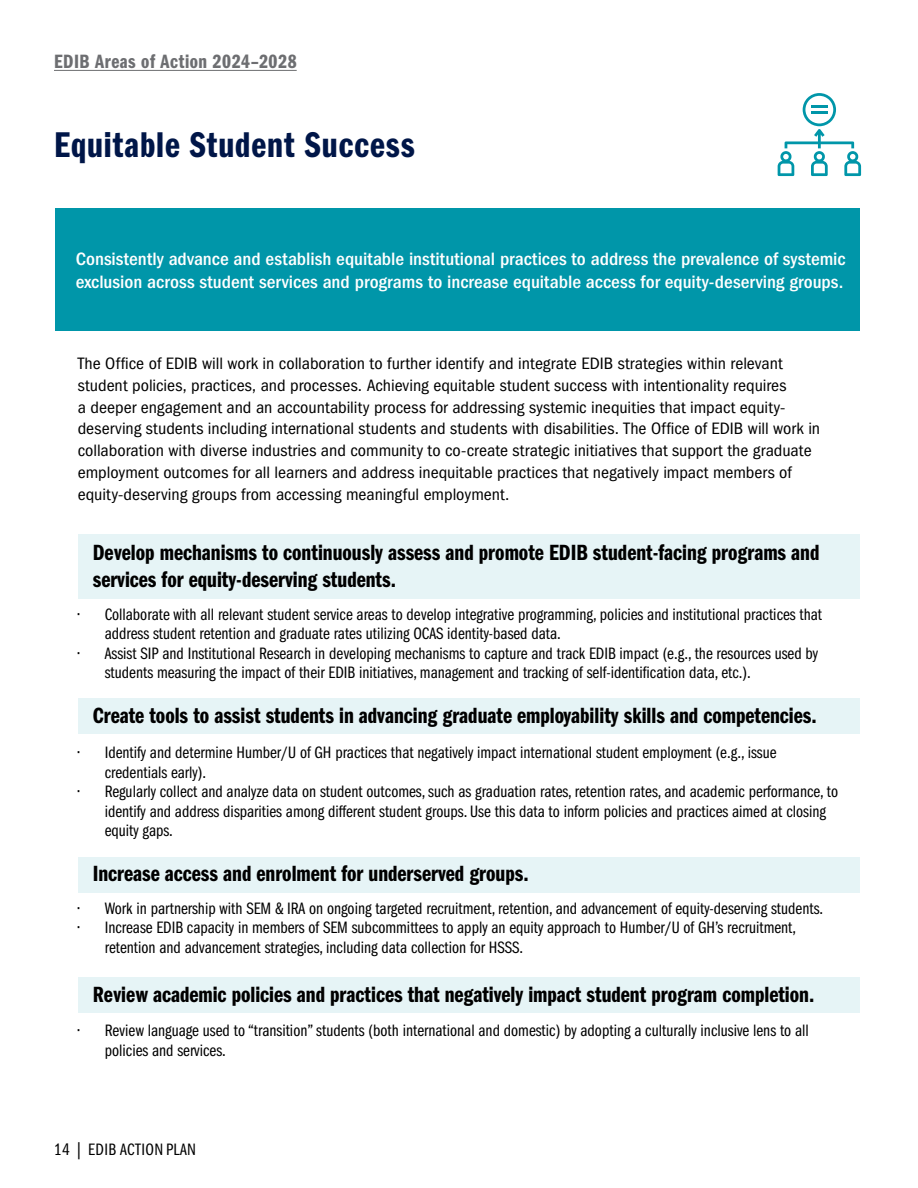
<style>
.page{position:relative;width:918px;height:1188px;background:#fff}
.page>*{position:absolute;margin:0;border:0;box-sizing:border-box;transform-origin:0 0}
.Big_Subhead_-_H2{font:37.05px "Franklin Gothic LT Pro Dm Cm";letter-spacing:.025em;color:#001648;scale:1.05 1}
.Compressed_Subhead_-_H3{font:22.8px/27px "Franklin Gothic LT Pro Dm Cm";color:#000;scale:1.05 1}
.Big_Title_-_H1{font:19.95px "Franklin Gothic LT Pro Dm Cm";letter-spacing:.025em;color:#6d6e71;scale:1.05 1}
.body_white_-_p{font:500 condensed 18.6px/22.5px "ITC Franklin Gothic Std";color:#fff;scale:1.05 1}
.Compressed_bullet_-_p{font:17.1px/19.5px "Franklin Gothic LT Pro Bk Cm";color:#000;scale:1.05 1}
.body_12_-_p{font:condensed 17.1px/21.8px "ITC Franklin Gothic Std";color:#000;scale:1.05 1}
.t1{font:17.1px "ITC Franklin Gothic Std Bk Cp";letter-spacing:.025em;color:#000;scale:1.05 1}
</style>
<div class="page">
<hr style="left:54px;top:70px;width:243px;height:1px;background:#6d6e71">
<div style="left:78px;top:977px;width:781px;height:36px;background:#e6f4f6"></div>
<div style="left:78px;top:857px;width:781px;height:36px;background:#e6f4f6"></div>
<div style="left:78px;top:698px;width:781px;height:36px;background:#e6f4f6"></div>
<div style="left:78px;top:534px;width:782px;height:64px;background:#e6f4f6"></div>
<svg style="left:778px;top:93px;width:83px;height:83px"></svg>
<hr style="left:811px;top:111px;width:17px;height:3px;background:#0096a9">
<div style="left:55px;top:208px;width:805px;height:123px;background:#0096a9"></div>
<h1 class="Big_Title_-_H1" style="left:54px;top:51px;width:233px">EDIB Areas of Action 2024–2028</h1>
<h2 class="Big_Subhead_-_H2" style="left:54px;top:125px;width:345px">Equitable Student Success</h2>
<p class="body_white_-_p" style="left:76px;top:248px;width:735px">Consistently advance and establish equitable institutional practices to address the prevalence of systemic exclusion across student services and programs to increase equitable access for equity-deserving groups.</p>
<p class="body_12_-_p" style="left:78px;top:353px;width:709px">The Office of EDIB will work in collaboration to further identify and integrate EDIB strategies within relevant student policies, practices, and processes. Achieving equitable student success with intentionality requires<br>a deeper engagement and an accountability process for addressing systemic inequities that impact equity&shy;deserving students including international students and students with disabilities. The Office of EDIB will work in collaboration with diverse industries and community to co-create strategic initiatives that support the graduate employment outcomes for all learners and address inequitable practices that negatively impact members of equity-deserving groups from accessing meaningful employment.</p>
<h3 class="Compressed_Subhead_-_H3" style="left:93px;top:539px;width:694px">Develop mechanisms to continuously assess and promote EDIB student-facing programs and services for equity-deserving students.</h3>
<p class="Compressed_bullet_-_p" style="left:105px;top:605px;width:685px;text-indent:-27px">• Collaborate with all relevant student service areas to develop integrative programming, policies and institutional practices that address student retention and graduate rates utilizing OCAS identity-based data.</p>
<p class="Compressed_bullet_-_p" style="left:105px;top:644px;width:681px;text-indent:-27px">• Assist SIP and Institutional Research in developing mechanisms to capture and track EDIB impact (e.g., the resources used by students measuring the impact of their EDIB initiatives, management and tracking of self-identification data, etc.).</p>
<h3 class="Compressed_Subhead_-_H3" style="left:93px;top:702px;width:691px">Create tools to assist students in advancing graduate employability skills and competencies.</h3>
<p class="Compressed_bullet_-_p" style="left:105px;top:743px;width:641px;text-indent:-27px">• Identify and determine Humber/U of GH practices that negatively impact international student employment (e.g., issue credentials early).</p>
<p class="Compressed_bullet_-_p" style="left:105px;top:782px;width:700px;text-indent:-27px">• Regularly collect and analyze data on student outcomes, such as graduation rates, retention rates, and academic performance, to identify and address disparities among different student groups. Use this data to inform policies and practices aimed at closing equity gaps.</p>
<h3 class="Compressed_Subhead_-_H3" style="left:93px;top:860px;width:417px">Increase access and enrolment for underserved groups.</h3>
<p class="Compressed_bullet_-_p" style="left:78px;top:898px;width:711px">• Work in partnership with SEM &amp; IRA on ongoing targeted recruitment, retention, and advancement of equity-deserving students.</p>
<p class="Compressed_bullet_-_p" style="left:105px;top:918px;width:660px;text-indent:-27px">• Increase EDIB capacity in members of SEM subcommittees to apply an equity approach to Humber/U of GH’s recruitment, retention and advancement strategies, including data collection for HSSS.</p>
<h3 class="Compressed_Subhead_-_H3" style="left:93px;top:981px;width:689px">Review academic policies and practices that negatively impact student program completion.</h3>
<p class="Compressed_bullet_-_p" style="left:105px;top:1021px;width:672px;text-indent:-27px">• Review language used to “transition” students (both international and domestic) by adopting a culturally inclusive lens to all policies and services.</p>
<p class="t1" style="left:54px;top:1140px;width:137px">14 | EDIB ACTION PLAN</p>
</div>
